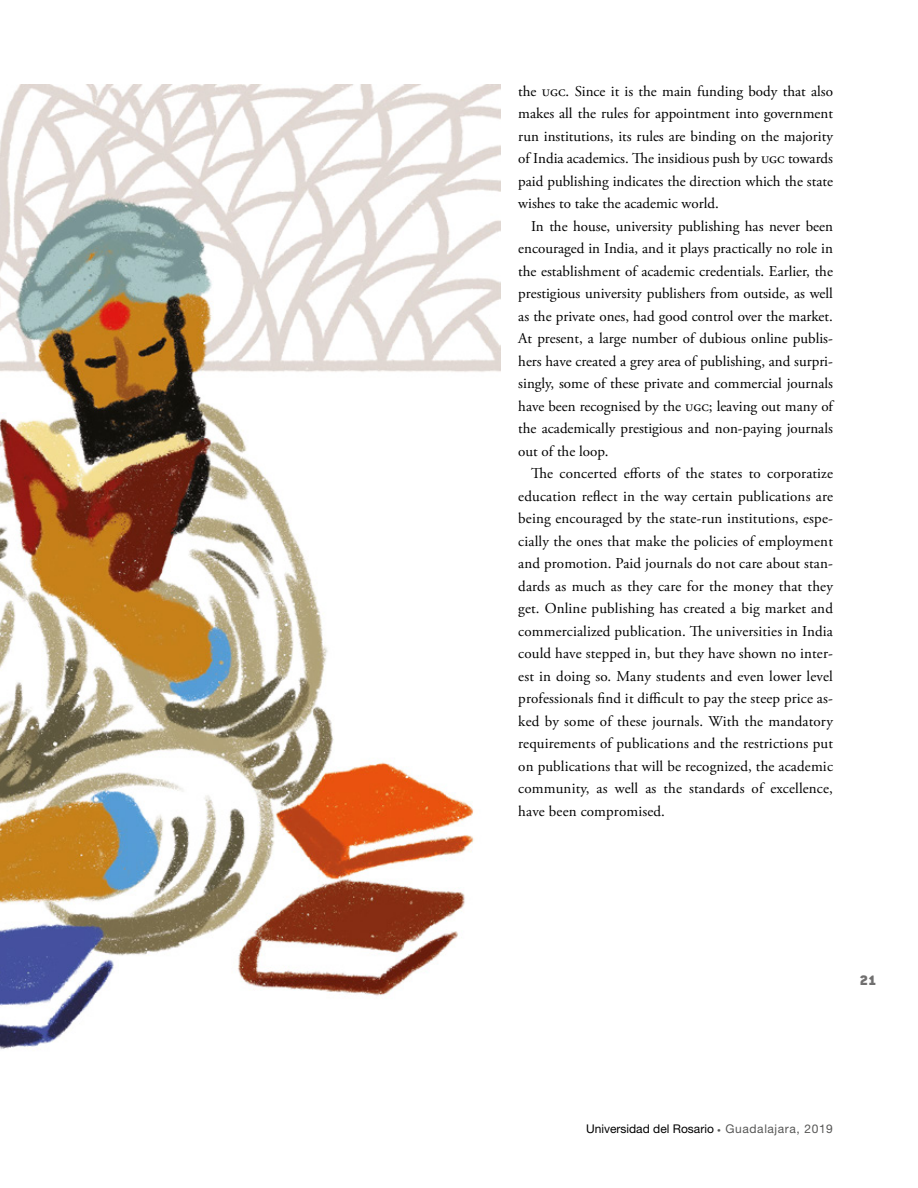
<style>
.page{position:relative;width:918px;height:1188px;background:#fff}
.page>*{position:absolute;margin:0;border:0;box-sizing:border-box;transform-origin:0 0}
.t1{font:15px/22.5px "Adobe Garamond Pro";color:#000;text-align:justify}
.t2{font:900 15px "Conduit ITC Std";color:#706f6f}
.t3{font:12px "Helvetica Neue LT Std";color:#000}
.s1{font-family:"Bailey Sans ITCTT Bold";color:#575756}
.s2{color:#575756}
</style>
<div class="page">
<img style="left:0;top:84px;width:501px;height:965px">
<p class="t1" style="left:518px;top:80px;width:316px">the ugc. Since it is the main funding body that also makes all the rules for appointment into government run institutions, its rules are binding on the majority of India academics. The insidious push by ugc towards paid publishing indicates the direction which the state wishes to take the academic world.</p>
<p class="t1" style="left:518px;top:215px;width:316px;text-indent:13px">In the house, university publishing has never been encouraged in India, and it plays practically no role in the establishment of academic credentials. Earlier, the prestigious university publishers from outside, as well as the private ones, had good control over the market.<br>At present, a large number of dubious online publis&shy;hers have created a grey area of publishing, and surpri&shy;singly, some of these private and commercial journals have been recognised by the ugc; leaving out many of the academically prestigious and non-paying journals out of the loop.</p>
<p class="t1" style="left:518px;top:463px;width:316px;text-indent:13px">The concerted efforts of the states to corporatize education reflect in the way certain publications are being encouraged by the state-run institutions, espe&shy;cially the ones that make the policies of employment and promotion. Paid journals do not care about stan&shy;dards as much as they care for the money that they get. Online publishing has created a big market and commercialized publication. The universities in India could have stepped in, but they have shown no inter&shy;est in doing so. Many students and even lower level professionals find it difficult to pay the steep price as&shy;ked by some of these journals. With the mandatory requirements of publications and the restrictions put on publications that will be recognized, the academic community, as well as the standards of excellence, have been compromised.</p>
<p class="t2" style="left:860px;top:972px;width:18px">21</p>
<p class="t3" style="left:586px;top:1121px;width:248px">Universidad del Rosario <span class="s1">•</span> <span class="s2">Guadalajara, 2019</span></p>
</div>
